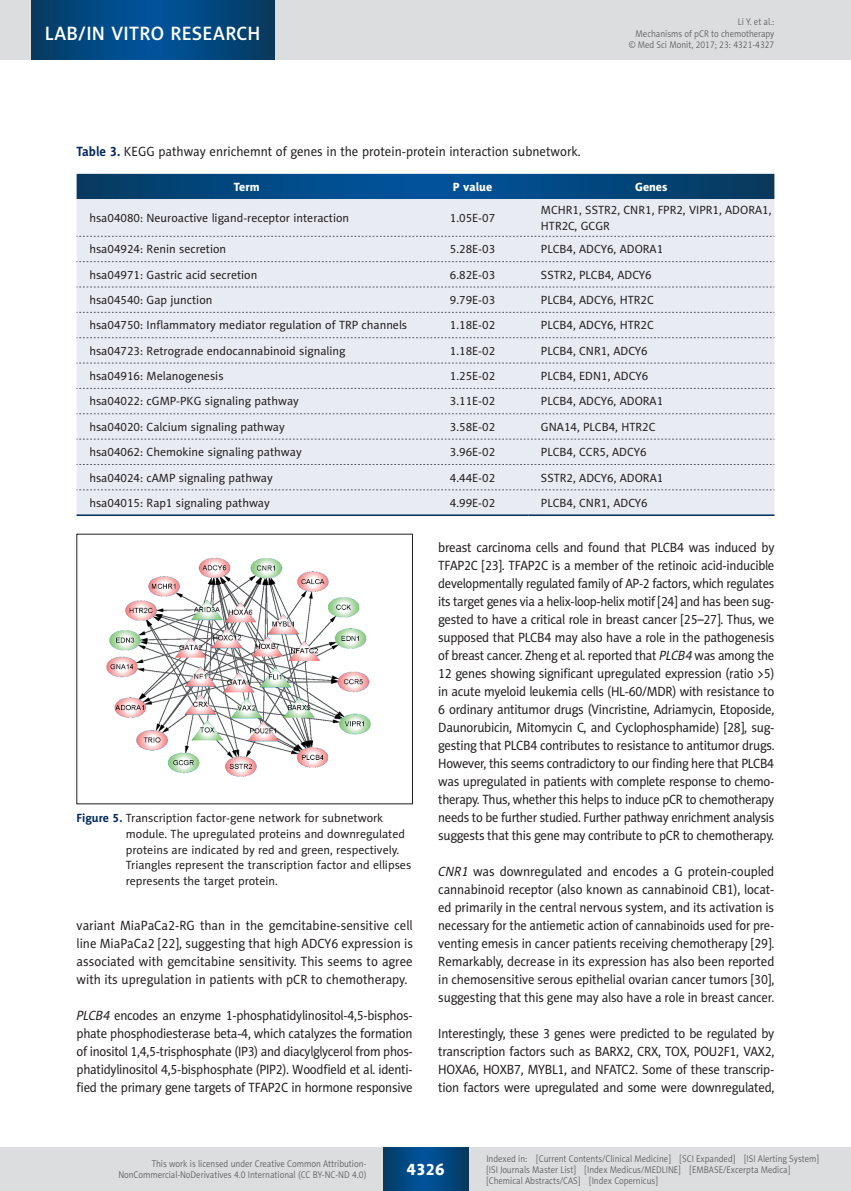
<style>
.page{position:relative;width:851px;height:1191px;background:#fff}
.page>*{position:absolute;margin:0;border:0;box-sizing:border-box;transform-origin:0 0}
.t1{font:19.5px "Naomi Sans EFN Medium";letter-spacing:.015em;color:#fff}
.t2{font:16.5px "Naomi Sans EFN Heavy";color:#fff}
.MSM_Body{font:13.5px/18px "Naomi Sans EFN";letter-spacing:-.01em;color:#231f20;text-align:justify;scale:.95 1}
.MSM_Tabela_zawartosc{font:12px/15.8px "Naomi Sans EFN";color:#231f20}
.MSM_Rycina_tytul{font:12px/15.8px "Naomi Sans EFN";color:#231f20}
.MSM_Tabela_Head{font:12px "Naomi Sans EFN Heavy";color:#fff}
.t3{font:9.75px/11.2px "Naomi Sans EFN Light";color:#57585a;text-align:right;scale:.9 1}
.s1{font-weight:700;color:#00295c}
.s2{font-style:italic}
</style>
<div class="page">
<svg style="left:77px;top:174px;width:697px;height:25px;background:#02477e"></svg>
<div style="left:77px;top:199px;width:697px;height:315px;background:#e8ebf2"></div>
<svg style="left:77px;top:236px;width:697px;height:1px"></svg>
<svg style="left:77px;top:261px;width:697px;height:1px"></svg>
<svg style="left:77px;top:287px;width:697px;height:1px"></svg>
<svg style="left:77px;top:312px;width:697px;height:1px"></svg>
<svg style="left:77px;top:337px;width:697px;height:1px"></svg>
<svg style="left:77px;top:363px;width:697px;height:1px"></svg>
<svg style="left:77px;top:388px;width:697px;height:1px"></svg>
<svg style="left:77px;top:413px;width:697px;height:1px"></svg>
<svg style="left:77px;top:439px;width:697px;height:1px"></svg>
<svg style="left:77px;top:464px;width:697px;height:1px"></svg>
<svg style="left:77px;top:489px;width:697px;height:1px"></svg>
<hr style="left:77px;top:514px;width:340px;height:2px;background:#00295c">
<hr style="left:417px;top:514px;width:111px;height:2px;background:#00295c">
<hr style="left:528px;top:514px;width:246px;height:2px;background:#00295c">
<img style="left:106px;top:557px;width:265px;height:220px">
<div style="left:0;top:1148px;width:850px;height:43px;background:#dcdddf"></div>
<svg style="left:383px;top:1147px;width:85px;height:43px;background:#02477e"></svg>
<div style="left:0;top:0;width:850px;height:60px;background:#dcdddf"></div>
<hr style="left:850px;top:0;width:1px;height:60px;background:#dcdddf">
<svg style="left:32px;top:0;width:242px;height:60px;background:#02477f"></svg>
<h1 class="t1" style="left:45px;top:22px;width:217px">LAB/IN VITRO RESEARCH</h1>
<p class="MSM_Body" style="left:77px;top:142px;width:532px"><span class="s1">Table 3.</span> KEGG pathway enrichemnt of genes in the protein-protein interaction subnetwork.</p>
<p class="t3" style="left:628px;top:16px;width:163px">Li Y. et al.:<br>Mechanisms of pCR to chemotherapy © Med Sci Monit, 2017; 23: 4321-4327</p>
<p class="MSM_Tabela_Head" style="left:234px;top:180px;width:27px">Term</p>
<p class="MSM_Tabela_Head" style="left:453px;top:180px;width:41px">P value</p>
<p class="MSM_Tabela_Head" style="left:635px;top:180px;width:34px">Genes</p>
<p class="MSM_Tabela_zawartosc" style="left:89px;top:210px;width:261px">hsa04080: Neuroactive ligand-receptor interaction</p>
<p class="MSM_Tabela_zawartosc" style="left:450px;top:210px;width:47px">1.05E-07</p>
<p class="MSM_Tabela_zawartosc" style="left:541px;top:202px;width:232px">MCHR1, SSTR2, CNR1, FPR2, VIPR1, ADORA1,<br>HTR2C, GCGR</p>
<p class="MSM_Tabela_zawartosc" style="left:89px;top:241px;width:138px">hsa04924: Renin secretion</p>
<p class="MSM_Tabela_zawartosc" style="left:450px;top:241px;width:47px">5.28E-03</p>
<p class="MSM_Tabela_zawartosc" style="left:541px;top:241px;width:124px">PLCB4, ADCY6, ADORA1</p>
<p class="MSM_Tabela_zawartosc" style="left:89px;top:267px;width:169px">hsa04971: Gastric acid secretion</p>
<p class="MSM_Tabela_zawartosc" style="left:450px;top:267px;width:47px">6.82E-03</p>
<p class="MSM_Tabela_zawartosc" style="left:541px;top:267px;width:112px">SSTR2, PLCB4, ADCY6</p>
<p class="MSM_Tabela_zawartosc" style="left:89px;top:292px;width:125px">hsa04540: Gap junction</p>
<p class="MSM_Tabela_zawartosc" style="left:450px;top:292px;width:47px">9.79E-03</p>
<p class="MSM_Tabela_zawartosc" style="left:541px;top:292px;width:114px">PLCB4, ADCY6, HTR2C</p>
<p class="MSM_Tabela_zawartosc" style="left:89px;top:317px;width:319px">hsa04750: Inflammatory mediator regulation of TRP channels</p>
<p class="MSM_Tabela_zawartosc" style="left:450px;top:317px;width:47px">1.18E-02</p>
<p class="MSM_Tabela_zawartosc" style="left:541px;top:317px;width:114px">PLCB4, ADCY6, HTR2C</p>
<p class="MSM_Tabela_zawartosc" style="left:89px;top:343px;width:257px">hsa04723: Retrograde endocannabinoid signaling</p>
<p class="MSM_Tabela_zawartosc" style="left:450px;top:343px;width:47px">1.18E-02</p>
<p class="MSM_Tabela_zawartosc" style="left:541px;top:343px;width:108px">PLCB4, CNR1, ADCY6</p>
<p class="MSM_Tabela_zawartosc" style="left:89px;top:368px;width:136px">hsa04916: Melanogenesis</p>
<p class="MSM_Tabela_zawartosc" style="left:450px;top:368px;width:47px">1.25E-02</p>
<p class="MSM_Tabela_zawartosc" style="left:541px;top:368px;width:109px">PLCB4, EDN1, ADCY6</p>
<p class="MSM_Tabela_zawartosc" style="left:89px;top:393px;width:211px">hsa04022: cGMP-PKG signaling pathway</p>
<p class="MSM_Tabela_zawartosc" style="left:450px;top:393px;width:47px">3.11E-02</p>
<p class="MSM_Tabela_zawartosc" style="left:541px;top:393px;width:124px">PLCB4, ADCY6, ADORA1</p>
<p class="MSM_Tabela_zawartosc" style="left:89px;top:419px;width:197px">hsa04020: Calcium signaling pathway</p>
<p class="MSM_Tabela_zawartosc" style="left:450px;top:419px;width:47px">3.58E-02</p>
<p class="MSM_Tabela_zawartosc" style="left:541px;top:419px;width:116px">GNA14, PLCB4, HTR2C</p>
<p class="MSM_Tabela_zawartosc" style="left:89px;top:444px;width:214px">hsa04062: Chemokine signaling pathway</p>
<p class="MSM_Tabela_zawartosc" style="left:450px;top:444px;width:47px">3.96E-02</p>
<p class="MSM_Tabela_zawartosc" style="left:541px;top:444px;width:107px">PLCB4, CCR5, ADCY6</p>
<p class="MSM_Tabela_zawartosc" style="left:89px;top:470px;width:185px">hsa04024: cAMP signaling pathway</p>
<p class="MSM_Tabela_zawartosc" style="left:450px;top:470px;width:47px">4.44E-02</p>
<p class="MSM_Tabela_zawartosc" style="left:541px;top:470px;width:124px">SSTR2, ADCY6, ADORA1</p>
<p class="MSM_Tabela_zawartosc" style="left:89px;top:495px;width:182px">hsa04015: Rap1 signaling pathway</p>
<p class="MSM_Tabela_zawartosc" style="left:450px;top:495px;width:47px">4.99E-02</p>
<p class="MSM_Tabela_zawartosc" style="left:541px;top:495px;width:108px">PLCB4, CNR1, ADCY6</p>
<p class="MSM_Rycina_tytul" style="left:126px;top:810px;width:287px;text-indent:-49px"><span class="s1">Figure 5.</span> Transcription factor-gene network for subnetwork module. The upregulated proteins and downregulated proteins are indicated by red and green, respectively.<br>Triangles represent the transcription factor and ellipses represents the target protein.</p>
<p class="MSM_Body" style="left:77px;top:916px;width:355px">variant MiaPaCa2-RG than in the gemcitabine-sensitive cell line MiaPaCa2 [22], suggesting that high ADCY6 expression is associated with gemcitabine sensitivity. This seems to agree with its upregulation in patients with pCR to chemotherapy.</p>
<p class="MSM_Body" style="left:77px;top:1006px;width:355px"><span class="s2">PLCB4</span> encodes an enzyme 1-phosphatidylinositol-4,5-bisphos&shy;phate phosphodiesterase beta-4, which catalyzes the formation of inositol 1,4,5-trisphosphate (IP3) and diacylglycerol from phos&shy;phatidylinositol 4,5-bisphosphate (PIP2). Woodfield et al. identi&shy;fied the primary gene targets of TFAP2C in hormone responsive</p>
<p class="MSM_Body" style="left:438px;top:538px;width:355px">breast carcinoma cells and found that PLCB4 was induced by TFAP2C [23]. TFAP2C is a member of the retinoic acid-inducible developmentally regulated family of AP-2 factors, which regulates its target genes via a helix-loop-helix motif [24] and has been sug&shy;gested to have a critical role in breast cancer [25–27]. Thus, we supposed that PLCB4 may also have a role in the pathogenesis of breast cancer. Zheng et al. reported that <span class="s2">PLCB4</span> was among the 12 genes showing significant upregulated expression (ratio &gt;5) in acute myeloid leukemia cells (HL-60/MDR) with resistance to 6 ordinary antitumor drugs (Vincristine, Adriamycin, Etoposide, Daunorubicin, Mitomycin C, and Cyclophosphamide) [28], sug&shy;gesting that PLCB4 contributes to resistance to antitumor drugs.<br>However, this seems contradictory to our finding here that PLCB4 was upregulated in patients with complete response to chemo&shy;therapy. Thus, whether this helps to induce pCR to chemotherapy needs to be further studied. Further pathway enrichment analysis suggests that this gene may contribute to pCR to chemotherapy.</p>
<p class="MSM_Body" style="left:438px;top:862px;width:355px"><span class="s2">CNR1</span> was downregulated and encodes a G protein-coupled cannabinoid receptor (also known as cannabinoid CB1), locat&shy;ed primarily in the central nervous system, and its activation is necessary for the antiemetic action of cannabinoids used for pre&shy;venting emesis in cancer patients receiving chemotherapy [29].<br>Remarkably, decrease in its expression has also been reported in chemosensitive serous epithelial ovarian cancer tumors [30], suggesting that this gene may also have a role in breast cancer.</p>
<p class="MSM_Body" style="left:438px;top:1024px;width:355px">Interestingly, these 3 genes were predicted to be regulated by transcription factors such as BARX2, CRX, TOX, POU2F1, VAX2, HOXA6, HOXB7, MYBL1, and NFATC2. Some of these transcrip&shy;tion factors were upregulated and some were downregulated,</p>
<p class="t3" style="left:118px;top:1158px;width:277px">This work is licensed under Creative Common Attribution-<br>NonCommercial-NoDerivatives 4.0 International (CC BY-NC-ND 4.0)</p>
<p class="t2" style="left:406px;top:1159px;width:40px">4326</p>
<p class="t3" style="left:486px;top:1152px;width:371px;text-align:left">Indexed in: [Current Contents/Clinical Medicine] [SCI Expanded] [ISI Alerting System] [ISI Journals Master List] [Index Medicus/MEDLINE] [EMBASE/Excerpta Medica] [Chemical Abstracts/CAS] [Index Copernicus]</p>
</div>
